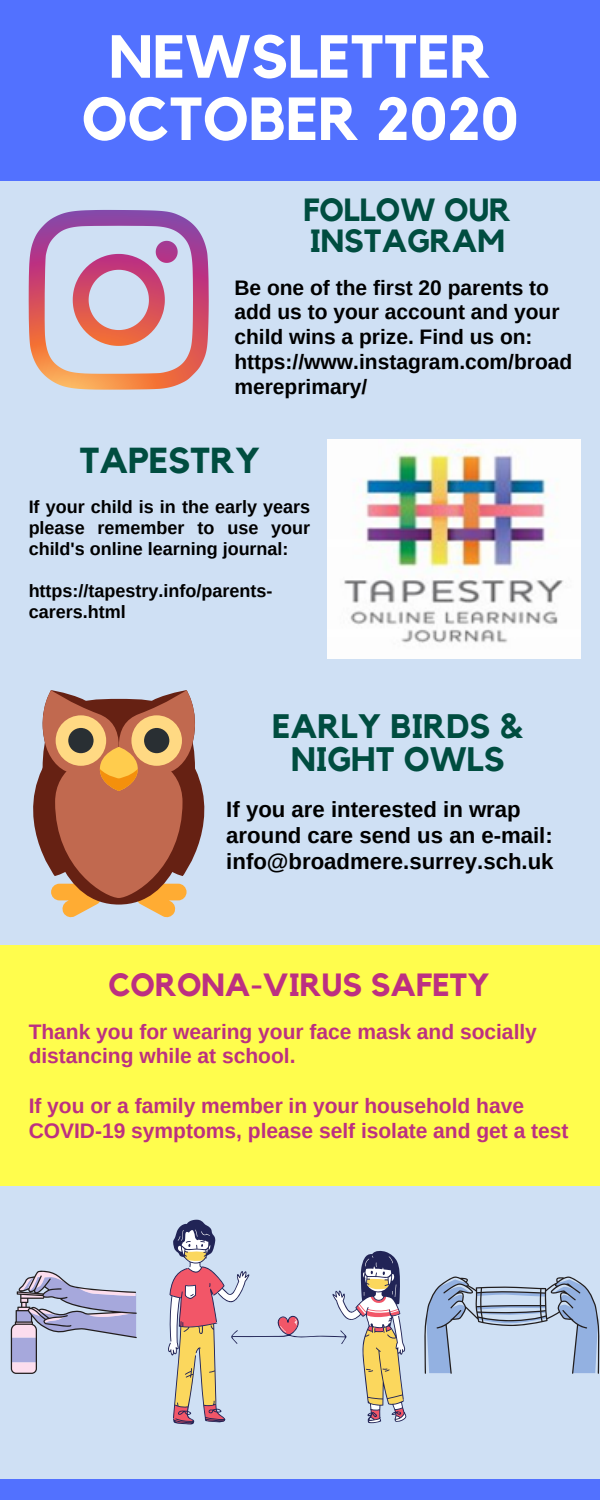
<style>
.page{position:relative;width:600px;height:1500px;background:#cfe0f4}
.page>*{position:absolute;margin:0;border:0;box-sizing:border-box;transform-origin:0 0}
.t1{font:700 60px/62.2px "Kollektif";color:#fff;text-align:center}
.t2{font:700 36px "Kollektif";color:#004d40}
.t3{font:700 33.8px/33.3px "Kollektif";color:#004d40;text-align:center}
.t4{font:700 32px/31.5px "Kollektif";color:#004d40}
.t5{font:700 32px "Kollektif";color:#bc3081}
.t6{font:700 22.2px/26.2px "Arimo";color:#000}
.t7{font:700 21px/24.8px "Arimo";color:#bc3081}
.t8{font:700 21px/24.8px "Arimo";color:#000}
.t9{font:700 18px/21px "Arimo";color:#000;text-align:justify}
</style>
<div class="page">
<div style="left:0;top:0;width:600px;height:181px;background:#5271ff"></div>
<div style="left:0;top:1479px;width:600px;height:21px;background:#5271ff"></div>
<svg style="left:29px;top:210px;width:180px;height:180px"></svg>
<svg style="left:33px;top:690px;width:172px;height:228px"></svg>
<div style="left:0;top:945px;width:600px;height:241px;background:#fffd4d"></div>
<svg style="left:424px;top:1277px;width:175px;height:97px"></svg>
<svg style="left:168px;top:1220px;width:239px;height:205px"></svg>
<svg style="left:11px;top:1271px;width:126px;height:103px"></svg>
<img style="left:328px;top:440px;width:252px;height:219px">
<h1 class="t1" style="left:82px;top:28px;width:438px">NEWSLETTER<br>OCTOBER 2020</h1>
<h3 class="t4" style="left:303px;top:195px;width:209px">FOLLOW OUR<br>INSTAGRAM</h3>
<p class="t8" style="left:234px;top:275px;width:340px">Be one of the first 20 parents to add us to your account and your child wins a prize. Find us on: https://www.instagram.com/broad mereprimary/</p>
<h2 class="t2" style="left:79px;top:444px;width:182px">TAPESTRY</h2>
<p class="t9" style="left:29px;top:496px;width:283px">If your child is in the early years please remember to use your child's online learning journal:</p>
<p class="t9" style="left:29px;top:580px;width:245px">https://tapestry.info/parents&shy;carers.html</p>
<h3 class="t3" style="left:272px;top:711px;width:252px">EARLY BIRDS &amp;<br>NIGHT OWLS</h3>
<p class="t6" style="left:226px;top:796px;width:329px">If you are interested in wrap around care send us an e-mail: info@broadmere.surrey.sch.uk</p>
<h3 class="t5" style="left:108px;top:971px;width:383px">CORONA-VIRUS SAFETY</h3>
<p class="t7" style="left:29px;top:1019px;width:510px">Thank you for wearing your face mask and socially distancing while at school.</p>
<p class="t7" style="left:29px;top:1093px;width:541px">If you or a family member in your household have<br>COVID-19 symptoms, please self isolate and get a test</p>
</div>
